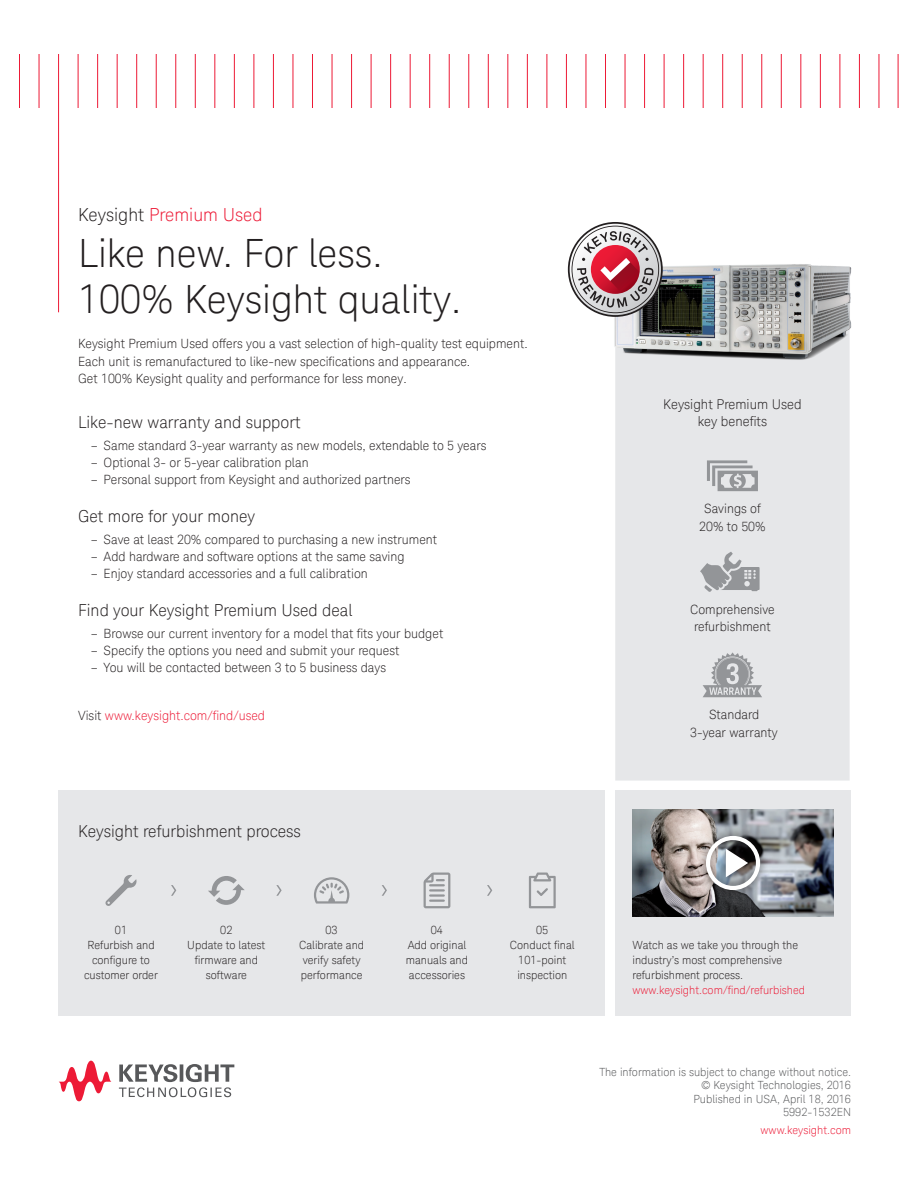
<style>
.page{position:relative;width:918px;height:1188px;background:#fff}
.page>*{position:absolute;margin:0;border:0;box-sizing:border-box;transform-origin:0 0}
.t1{font:300 39px/46.5px "Keysight Sans";color:#231f20}
.t2{font:300 18px "Keysight Sans";color:#ed1a36}
.t3{font:300 16.5px "Keysight Sans";color:#231f20}
.t4{font:300 13.5px/17.2px "Keysight Sans";color:#231f20;text-align:center}
.t5{font:300 12.75px/17.2px "Keysight Sans";color:#231f20;text-align:center}
.t6{font:300 12.75px "Keysight Sans";color:#ed1a36}
.t7{font:300 11.25px/15px "Keysight Sans";color:#231f20;text-align:center}
.t8{font:300 11.25px/13.5px "Keysight Sans";color:#57585a;text-align:right}
.t9{font:300 11.25px "Keysight Sans";color:#ed1a36}
.s1{color:#231f20}
</style>
<div class="page">
<div style="left:615px;top:365px;width:235px;height:416px;background:#e6e7e9"></div>
<hr style="left:19px;top:54px;width:1px;height:54px;background:#ed1a36">
<hr style="left:254px;top:54px;width:1px;height:54px;background:#ed1a36">
<hr style="left:488px;top:54px;width:1px;height:54px;background:#ed1a36">
<hr style="left:722px;top:54px;width:1px;height:54px;background:#ed1a36">
<hr style="left:39px;top:54px;width:1px;height:54px;background:#ed1a36">
<hr style="left:273px;top:54px;width:1px;height:54px;background:#ed1a36">
<hr style="left:507px;top:54px;width:1px;height:54px;background:#ed1a36">
<hr style="left:742px;top:54px;width:1px;height:54px;background:#ed1a36">
<hr style="left:58px;top:54px;width:1px;height:258px;background:#ed1a36">
<hr style="left:293px;top:54px;width:1px;height:54px;background:#ed1a36">
<hr style="left:527px;top:54px;width:1px;height:54px;background:#ed1a36">
<hr style="left:761px;top:54px;width:1px;height:54px;background:#ed1a36">
<hr style="left:78px;top:54px;width:1px;height:54px;background:#ed1a36">
<hr style="left:312px;top:54px;width:1px;height:54px;background:#ed1a36">
<hr style="left:547px;top:54px;width:1px;height:54px;background:#ed1a36">
<hr style="left:781px;top:54px;width:1px;height:54px;background:#ed1a36">
<hr style="left:97px;top:54px;width:1px;height:54px;background:#ed1a36">
<hr style="left:332px;top:54px;width:1px;height:54px;background:#ed1a36">
<hr style="left:566px;top:54px;width:1px;height:54px;background:#ed1a36">
<hr style="left:800px;top:54px;width:1px;height:54px;background:#ed1a36">
<hr style="left:117px;top:54px;width:1px;height:54px;background:#ed1a36">
<hr style="left:351px;top:54px;width:1px;height:54px;background:#ed1a36">
<hr style="left:586px;top:54px;width:1px;height:54px;background:#ed1a36">
<hr style="left:820px;top:54px;width:1px;height:54px;background:#ed1a36">
<hr style="left:136px;top:54px;width:1px;height:54px;background:#ed1a36">
<hr style="left:371px;top:54px;width:1px;height:54px;background:#ed1a36">
<hr style="left:605px;top:54px;width:1px;height:54px;background:#ed1a36">
<hr style="left:840px;top:54px;width:1px;height:54px;background:#ed1a36">
<hr style="left:156px;top:54px;width:1px;height:54px;background:#ed1a36">
<hr style="left:390px;top:54px;width:1px;height:54px;background:#ed1a36">
<hr style="left:625px;top:54px;width:1px;height:54px;background:#ed1a36">
<hr style="left:859px;top:54px;width:1px;height:54px;background:#ed1a36">
<hr style="left:175px;top:54px;width:1px;height:54px;background:#ed1a36">
<hr style="left:410px;top:54px;width:1px;height:54px;background:#ed1a36">
<hr style="left:644px;top:54px;width:1px;height:54px;background:#ed1a36">
<hr style="left:879px;top:54px;width:1px;height:54px;background:#ed1a36">
<hr style="left:195px;top:54px;width:1px;height:54px;background:#ed1a36">
<hr style="left:429px;top:54px;width:1px;height:54px;background:#ed1a36">
<hr style="left:664px;top:54px;width:1px;height:54px;background:#ed1a36">
<hr style="left:898px;top:54px;width:1px;height:54px;background:#ed1a36">
<hr style="left:214px;top:54px;width:1px;height:54px;background:#ed1a36">
<hr style="left:449px;top:54px;width:1px;height:54px;background:#ed1a36">
<hr style="left:683px;top:54px;width:1px;height:54px;background:#ed1a36">
<hr style="left:234px;top:54px;width:1px;height:54px;background:#ed1a36">
<hr style="left:468px;top:54px;width:1px;height:54px;background:#ed1a36">
<hr style="left:703px;top:54px;width:1px;height:54px;background:#ed1a36">
<img style="left:614px;top:264px;width:238px;height:101px">
<div style="left:58px;top:790px;width:547px;height:226px;background:#e6e7e9"></div>
<div style="left:615px;top:791px;width:236px;height:225px;background:#e6e7e9"></div>
<img style="left:633px;top:809px;width:201px;height:108px">
<svg style="left:529px;top:873px;width:27px;height:35px"></svg>
<svg style="left:424px;top:873px;width:26px;height:35px"></svg>
<svg style="left:208px;top:876px;width:37px;height:29px"></svg>
<svg style="left:105px;top:875px;width:32px;height:31px"></svg>
<svg style="left:171px;top:885px;width:5px;height:11px"></svg>
<svg style="left:276px;top:885px;width:6px;height:11px"></svg>
<svg style="left:382px;top:885px;width:5px;height:11px"></svg>
<svg style="left:487px;top:885px;width:5px;height:11px"></svg>
<div style="left:698px;top:827px;width:71px;height:72px;background:#231f20;opacity:.75"></div>
<div style="left:706px;top:836px;width:54px;height:54px;border:4px solid #fff;border-radius:50%"></div>
<svg style="left:726px;top:849px;width:22px;height:28px"></svg>
<svg style="left:568px;top:222px;width:95px;height:95px"></svg>
<svg style="left:707px;top:460px;width:51px;height:31px;background:#b8b9bc"></svg>
<svg style="left:703px;top:652px;width:59px;height:45px;background:#bcbdc0"></svg>
<svg style="left:700px;top:552px;width:60px;height:40px;background:#babcbe"></svg>
<svg style="left:314px;top:877px;width:35px;height:27px"></svg>
<svg style="left:119px;top:1064px;width:115px;height:33px"></svg>
<svg style="left:59px;top:1061px;width:53px;height:40px"></svg>
<h2 class="t2" style="left:78px;top:204px;width:186px"><span class="s1">Keysight</span> Premium Used</h2>
<h1 class="t1" style="left:78px;top:230px;width:385px">Like new. For less.<br>100% Keysight quality.</h1>
<p class="t5" style="left:78px;top:335px;width:451px;text-align:left">Keysight Premium Used offers you a vast selection of high-quality test equipment.<br>Each unit is remanufactured to like-new specifications and appearance.<br>Get 100% Keysight quality and performance for less money.</p>
<p class="t3" style="left:78px;top:413px;width:224px">Like-new warranty and support</p>
<p class="t5" style="left:91px;top:437px;width:397px">– Same standard 3-year warranty as new models, extendable to 5 years</p>
<p class="t5" style="left:91px;top:454px;width:219px">– Optional 3- or 5-year calibration plan</p>
<p class="t5" style="left:91px;top:471px;width:321px">– Personal support from Keysight and authorized partners</p>
<p class="t3" style="left:78px;top:507px;width:179px">Get more for your money</p>
<p class="t5" style="left:91px;top:531px;width:348px">– Save at least 20% compared to purchasing a new instrument</p>
<p class="t5" style="left:91px;top:548px;width:315px">– Add hardware and software options at the same saving</p>
<p class="t5" style="left:91px;top:565px;width:278px">– Enjoy standard accessories and a full calibration</p>
<p class="t3" style="left:78px;top:601px;width:276px">Find your Keysight Premium Used deal</p>
<p class="t5" style="left:91px;top:625px;width:354px">– Browse our current inventory for a model that fits your budget</p>
<p class="t5" style="left:91px;top:642px;width:310px">– Specify the options you need and submit your request</p>
<p class="t5" style="left:91px;top:659px;width:297px">– You will be contacted between 3 to 5 business days</p>
<p class="t6" style="left:78px;top:708px;width:188px"><span class="s1">Visit</span> www.keysight.com/find/used</p>
<p class="t3" style="left:78px;top:821px;width:224px">Keysight refurbishment process</p>
<p class="t4" style="left:663px;top:396px;width:140px">Keysight Premium Used key benefits</p>
<p class="t5" style="left:699px;top:500px;width:68px">Savings of<br>20% to 50%</p>
<p class="t5" style="left:690px;top:601px;width:86px">Comprehensive refurbishment</p>
<p class="t5" style="left:690px;top:706px;width:89px">Standard<br>3-year warranty</p>
<p class="t7" style="left:84px;top:923px;width:75px">01<br>Refurbish and configure to customer order</p>
<p class="t7" style="left:187px;top:923px;width:80px">02<br>Update to latest firmware and software</p>
<p class="t7" style="left:299px;top:923px;width:67px">03<br>Calibrate and verify safety performance</p>
<p class="t7" style="left:406px;top:923px;width:64px">04<br>Add original manuals and accessories</p>
<p class="t7" style="left:510px;top:923px;width:66px">05<br>Conduct final<br>101-point inspection</p>
<p class="t7" style="left:633px;top:938px;width:167px;text-align:left">Watch as we take you through the industry’s most comprehensive refurbishment process.</p>
<p class="t9" style="left:633px;top:984px;width:174px">www.keysight.com/find/refurbished</p>
<p class="t8" style="left:599px;top:1065px;width:253px">The information is subject to change without notice. © Keysight Technologies, 2016<br>Published in USA, April 18, 2016<br>5992-1532EN</p>
<p class="t9" style="left:761px;top:1123px;width:92px">www.keysight.com</p>
</div>
